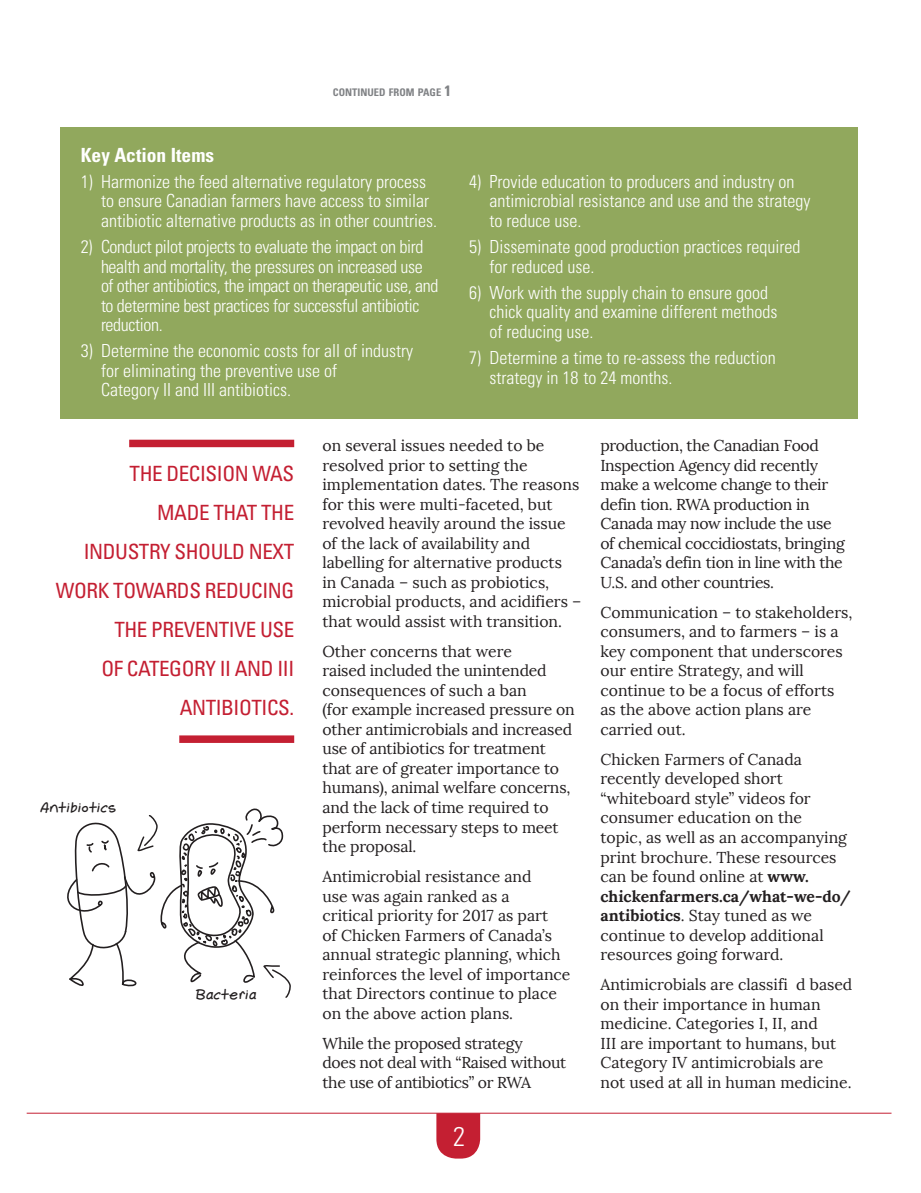
<style>
.page{position:relative;width:921px;height:1193px;background:#fff}
.page>*{position:absolute;margin:0;border:0;box-sizing:border-box;transform-origin:0 0}
.t1{font:300 condensed 27px "Univers LT Std";color:#fff}
.t2{font:condensed 21px/39px "Univers LT Std";letter-spacing:-.02em;color:#c41f32;text-align:right}
.t3{font:700 condensed 19.5px "Univers LT Std";color:#fff}
.t4{font:300 condensed 18px/19.5px "Univers LT Std";color:#fff}
.t5{font:300 condensed 18px/19.5px "Univers LT Std";letter-spacing:-.02em;color:#fff}
.t6{font:15.75px/19.5px "Lora";color:#231f20}
.t7{font:15.75px/19.5px "Lora";letter-spacing:-.02em;color:#231f20}
.t8{font:15px "Gemelli";color:#231f20}
.t9{font:700 condensed 10.5px "Univers LT Std";color:#808285}
.s1{font-size:15px}
.s2{font-weight:700}
</style>
<div class="page">
<hr style="left:27px;top:1112px;width:864px;height:1px;background:#c41f32">
<svg style="left:436px;top:1112px;width:44px;height:46px;background:#c93344"></svg>
<div style="left:129px;top:439px;width:165px;height:8px;background:#c41f32"></div>
<div style="left:179px;top:735px;width:115px;height:7px;background:#c41f32"></div>
<svg style="left:67px;top:808px;width:224px;height:190px"></svg>
<div style="left:60px;top:127px;width:797px;height:292px;background:#91a85d"></div>
<p class="t9" style="left:333px;top:86px;width:120px">CONTINUED FROM PAGE <span class="s1">1</span></p>
<p class="t3" style="left:81px;top:143px;width:135px">Key Action Items</p>
<p class="t4" style="left:101px;top:172px;width:337px;text-indent:-20px">1) Harmonize the feed alternative regulatory process to ensure Canadian farmers have access to similar antibiotic alternative products as in other countries.</p>
<p class="t5" style="left:101px;top:237px;width:338px;text-indent:-20px">2) Conduct pilot projects to evaluate the impact on bird health and mortality, the pressures on increased use of other antibiotics, the impact on therapeutic use, and to determine best practices for successful antibiotic reduction.</p>
<p class="t4" style="left:101px;top:341px;width:313px;text-indent:-20px">3) Determine the economic costs for all of industry for eliminating the preventive use of<br>Category II and III antibiotics.</p>
<p class="t4" style="left:489px;top:172px;width:322px;text-indent:-20px">4) Provide education to producers and industry on antimicrobial resistance and use and the strategy to reduce use.</p>
<p class="t4" style="left:489px;top:237px;width:312px;text-indent:-20px">5) Disseminate good production practices required for reduced use.</p>
<p class="t4" style="left:489px;top:283px;width:289px;text-indent:-20px">6) Work with the supply chain to ensure good chick quality and examine different methods of reducing use.</p>
<p class="t4" style="left:489px;top:348px;width:287px;text-indent:-20px">7) Determine a time to re-assess the reduction strategy in 18 to 24 months.</p>
<h2 class="t2" style="left:56px;top:453px;width:240px">THE DECISION WAS<br>MADE THAT THE<br>INDUSTRY SHOULD NEXT<br>WORK TOWARDS REDUCING<br>THE PREVENTIVE USE<br>OF CATEGORY II AND III<br>ANTIBIOTICS.</h2>
<p class="t8" style="left:40px;top:798px;width:79px">Antibiotics</p>
<p class="t8" style="left:196px;top:985px;width:63px">Bacteria</p>
<p class="t6" style="left:322px;top:436px;width:260px">on several issues needed to be resolved prior to setting the implementation dates. The reasons for this were multi-faceted, but revolved heavily around the issue of the lack of availability and labelling for alternative products<br>in Canada – such as probiotics, microbial products, and acidifiers – that would assist with transition.</p>
<p class="t6" style="left:322px;top:641px;width:254px">Other concerns that were<br>raised included the unintended consequences of such a ban<br>(for example increased pressure on other antimicrobials and increased use of antibiotics for treatment that are of greater importance to humans), animal welfare concerns, and the lack of time required to perform necessary steps to meet the proposal.</p>
<p class="t6" style="left:322px;top:866px;width:249px">Antimicrobial resistance and<br>use was again ranked as a<br>critical priority for 2017 as part<br>of Chicken Farmers of Canada’s annual strategic planning, which reinforces the level of importance that Directors continue to place on the above action plans.</p>
<p class="t7" style="left:322px;top:1033px;width:245px">While the proposed strategy<br>does not deal with “Raised without the use of antibiotics” or RWA</p>
<h1 class="t1" style="left:453px;top:1120px;width:13px">2</h1>
<p class="t7" style="left:600px;top:436px;width:246px">production, the Canadian Food<br>Inspection Agency did recently make a welcome change to their defin tion. RWA production in<br>Canada may now include the use of chemical coccidiostats, bringing<br>Canada’s defin tion in line with the<br>U.S. and other countries.</p>
<p class="t6" style="left:600px;top:602px;width:253px">Communication – to stakeholders, consumers, and to farmers – is a key component that underscores our entire Strategy, and will continue to be a focus of efforts as the above action plans are carried out.</p>
<p class="t6" style="left:600px;top:749px;width:252px">Chicken Farmers of Canada recently developed short “whiteboard style” videos for consumer education on the<br>topic, as well as an accompanying print brochure. These resources can be found online at <span class="s2">www. chickenfarmers.ca/what-we-do/ antibiotics</span>. Stay tuned as we continue to develop additional resources going forward.</p>
<p class="t6" style="left:600px;top:974px;width:253px">Antimicrobials are classifi d based on their importance in human medicine. Categories I, II, and<br>III are important to humans, but<br>Category IV antimicrobials are<br>not used at all in human medicine.</p>
</div>
